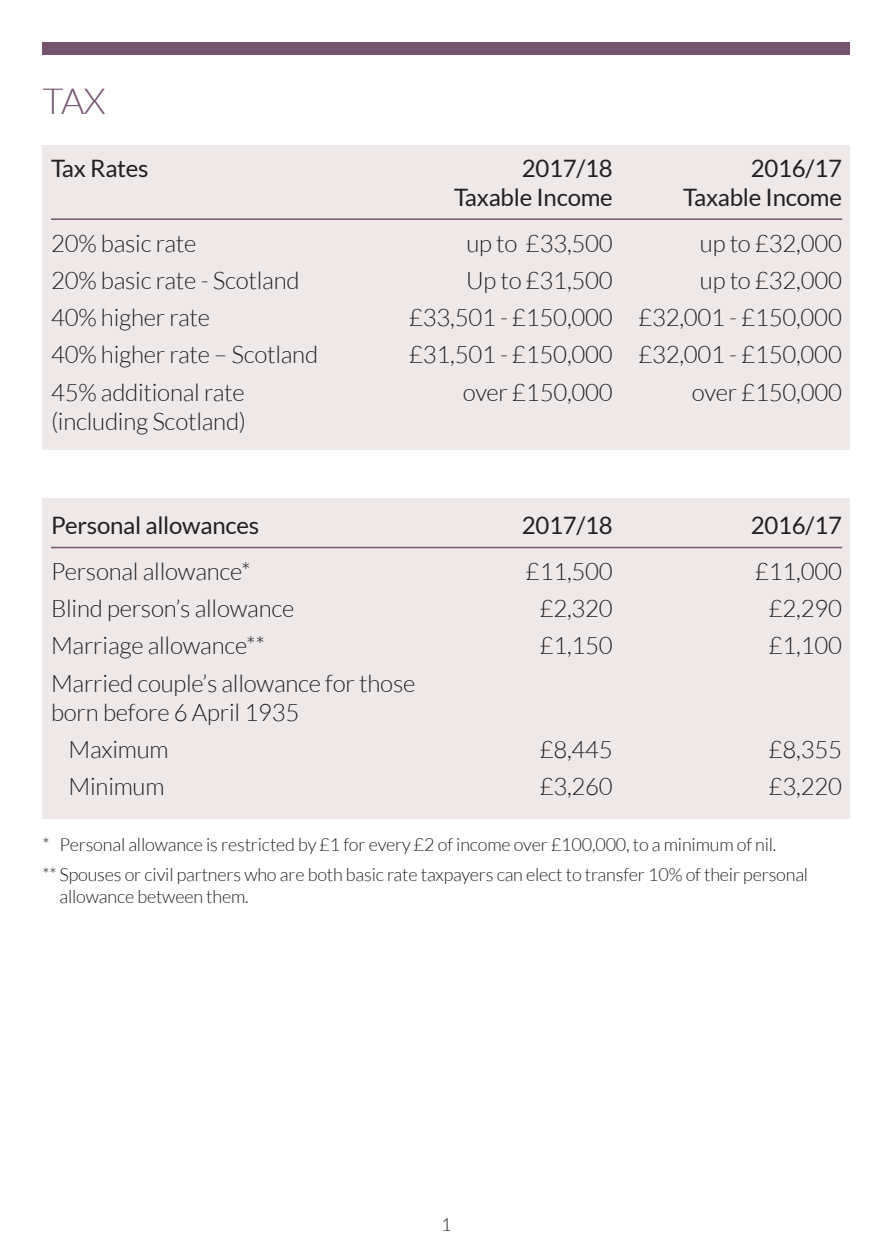
<style>
.page{position:relative;width:893px;height:1259px;background:#fff}
.page>*{position:absolute;margin:0;border:0;box-sizing:border-box;transform-origin:0 0}
.t1{font:300 36px "Lato";color:#74546f}
.t2{font:300 24px/28.8px "Lato";letter-spacing:-.01em;color:#231f20}
.t3{font:24px "Lato";letter-spacing:-.01em;color:#231f20}
.t4{font:300 18px/21.6px "Lato";letter-spacing:-.01em;color:#231f20}
</style>
<div class="page">
<div style="left:43px;top:497px;width:807px;height:321px;background:#efe8e9"></div>
<div style="left:43px;top:145px;width:807px;height:304px;background:#efe8e9"></div>
<hr style="left:51px;top:218px;width:791px;height:2px;background:#74546f">
<div style="left:43px;top:43px;width:807px;height:12px;background:#74546f"></div>
<hr style="left:51px;top:547px;width:791px;height:1px;background:#74546f">
<p class="t1" style="left:43px;top:82px;width:65px">TAX</p>
<p class="t3" style="left:51px;top:155px;width:99px">Tax Rates</p>
<p class="t3" style="left:522px;top:155px;width:93px">2017/18</p>
<p class="t3" style="left:751px;top:155px;width:93px">2016/17</p>
<p class="t3" style="left:454px;top:184px;width:160px">Taxable Income</p>
<p class="t3" style="left:683px;top:184px;width:160px">Taxable Income</p>
<p class="t2" style="left:51px;top:229px;width:147px">20% basic rate</p>
<p class="t2" style="left:466px;top:229px;width:148px">up to £33,500</p>
<p class="t2" style="left:700px;top:229px;width:143px">up to £32,000</p>
<p class="t2" style="left:51px;top:266px;width:250px">20% basic rate - Scotland</p>
<p class="t2" style="left:466px;top:266px;width:148px">Up to £31,500</p>
<p class="t2" style="left:700px;top:266px;width:143px">up to £32,000</p>
<p class="t2" style="left:51px;top:303px;width:161px">40% higher rate</p>
<p class="t2" style="left:409px;top:303px;width:434px">£33,501 - £150,000 £32,001 - £150,000</p>
<p class="t2" style="left:51px;top:340px;width:269px">40% higher rate – Scotland</p>
<p class="t2" style="left:409px;top:340px;width:434px">£31,501 - £150,000 £32,001 - £150,000</p>
<p class="t2" style="left:51px;top:378px;width:195px">45% additional rate</p>
<p class="t2" style="left:463px;top:378px;width:151px">over £150,000</p>
<p class="t2" style="left:692px;top:378px;width:151px">over £150,000</p>
<p class="t2" style="left:51px;top:407px;width:197px">(including Scotland)</p>
<p class="t3" style="left:51px;top:512px;width:210px">Personal allowances</p>
<p class="t3" style="left:522px;top:512px;width:93px">2017/18</p>
<p class="t3" style="left:751px;top:512px;width:93px">2016/17</p>
<p class="t2" style="left:51px;top:557px;width:201px">Personal allowance*</p>
<p class="t2" style="left:526px;top:557px;width:88px">£11,500</p>
<p class="t2" style="left:755px;top:557px;width:88px">£11,000</p>
<p class="t2" style="left:51px;top:594px;width:245px">Blind person’s allowance</p>
<p class="t2" style="left:540px;top:594px;width:75px">£2,320</p>
<p class="t2" style="left:769px;top:594px;width:75px">£2,290</p>
<p class="t2" style="left:51px;top:631px;width:216px">Marriage allowance**</p>
<p class="t2" style="left:540px;top:631px;width:75px">£1,150</p>
<p class="t2" style="left:769px;top:631px;width:75px">£1,100</p>
<p class="t2" style="left:51px;top:669px;width:366px">Married couple’s allowance for those born before 6 April 1935</p>
<p class="t2" style="left:69px;top:735px;width:101px">Maximum</p>
<p class="t2" style="left:540px;top:735px;width:75px">£8,445</p>
<p class="t2" style="left:769px;top:735px;width:75px">£8,355</p>
<p class="t2" style="left:69px;top:772px;width:97px">Minimum</p>
<p class="t2" style="left:540px;top:772px;width:75px">£3,260</p>
<p class="t2" style="left:769px;top:772px;width:75px">£3,220</p>
<p class="t4" style="left:43px;top:833px;width:735px">* Personal allowance is restricted by £1 for every £2 of income over £100,000, to a minimum of nil.</p>
<p class="t4" style="left:60px;top:864px;width:750px;text-indent:-17px">** Spouses or civil partners who are both basic rate taxpayers can elect to transfer 10% of their personal allowance between them.</p>
<p class="t4" style="left:441px;top:1213px;width:12px">1</p>
</div>
